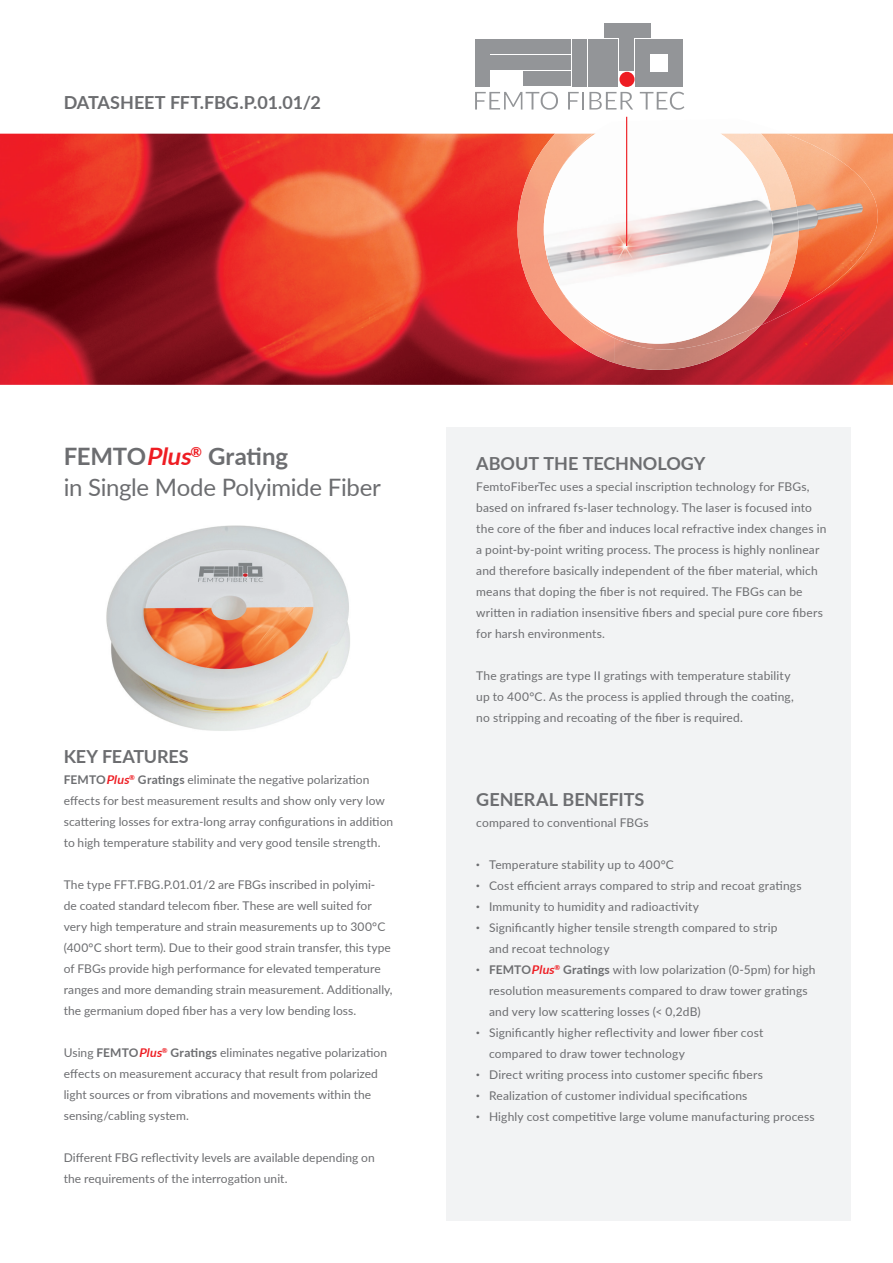
<style>
.page{position:relative;width:893px;height:1263px;background:#fff}
.page>*{position:absolute;margin:0;border:0;box-sizing:border-box;transform-origin:0 0}
.t1{font:24px/31.5px "Lato";letter-spacing:-.015em;color:#6c6d70}
.t2{font:700 18px "Lato";letter-spacing:-.005em;color:#6c6d70}
.t3{font:12px/21px "Lato";letter-spacing:.01em;color:#6c6d70}
.s1{font-weight:700}
.s2{font-weight:700;font-style:italic;color:#ee1d23}
.s3{font-weight:900}
</style>
<div class="page">
<img style="left:106px;top:525px;width:244px;height:206px">
<div style="left:446px;top:428px;width:405px;height:793px;background:#f2f3f4"></div>
<img style="left:0;top:134px;width:893px;height:251px">
<img style="left:526px;top:134px;width:18px;height:47px">
<img style="left:518px;top:181px;width:46px;height:155px">
<img style="left:566px;top:350px;width:48px;height:13px">
<img style="left:614px;top:325px;width:146px;height:45px">
<img style="left:772px;top:133px;width:14px;height:1px">
<img style="left:760px;top:134px;width:118px;height:191px">
<img style="left:564px;top:302px;width:187px;height:48px">
<img style="left:772px;top:134px;width:26px;height:162px">
<img style="left:544px;top:133px;width:228px;height:169px">
<img style="left:570px;top:298px;width:179px;height:46px">
<hr style="left:626px;top:117px;width:1px;height:129px;background:#ee1d23">
<div style="left:588px;top:39px;width:14px;height:47px;background:#939598"></div>
<div style="left:572px;top:39px;width:15px;height:47px;background:#939598"></div>
<div style="left:604px;top:39px;width:14px;height:47px;background:#939598"></div>
<div style="left:524px;top:55px;width:47px;height:15px;background:#939598"></div>
<div style="left:524px;top:39px;width:47px;height:15px;background:#939598"></div>
<div style="left:524px;top:71px;width:47px;height:15px;background:#939598"></div>
<div style="left:475px;top:55px;width:47px;height:15px;background:#939598"></div>
<div style="left:475px;top:39px;width:47px;height:15px;background:#939598"></div>
<div style="left:475px;top:39px;width:15px;height:47px;background:#939598"></div>
<div style="left:620px;top:23px;width:14px;height:47px;background:#939598"></div>
<div style="left:604px;top:23px;width:46px;height:14px;background:#939598"></div>
<div style="left:636px;top:39px;width:14px;height:47px;background:#939598"></div>
<div style="left:669px;top:39px;width:14px;height:48px;background:#939598"></div>
<div style="left:636px;top:39px;width:47px;height:15px;background:#939598"></div>
<div style="left:636px;top:72px;width:47px;height:15px;background:#939598"></div>
<div style="left:619px;top:72px;width:15px;height:15px;background:#ee1d23;border-radius:50%"></div>
<svg style="left:475px;top:91px;width:273px;height:43px"></svg>
<h2 class="t2" style="left:64px;top:89px;width:259px">DATASHEET FFT.FBG.P.01.01/2</h2>
<h1 class="t1" style="left:64px;top:439px;width:318px"><span class="s1">FEMTO</span><span class="s2">Plus</span><sup>®</sup> <span class="s1">Grating<br></span>in Single Mode Polyimide Fiber</h1>
<h2 class="t2" style="left:64px;top:743px;width:126px">KEY FEATURES</h2>
<p class="t3" style="left:64px;top:769px;width:331px"><span class="s1">FEMTO</span><span class="s2">Plus</span><sup>®</sup> <span class="s1">Gratings</span> eliminate the negative polarization effects for best measurement results and show only very low scattering losses for extra-long array configurations in addition to high temperature stability and very good tensile strength.</p>
<p class="t3" style="left:64px;top:874px;width:330px">The type FFT.FBG.P.01.01/2 are FBGs inscribed in polyimi-<br>de coated standard telecom fiber. These are well suited for very high temperature and strain measurements up to 300°C (400°C short term). Due to their good strain transfer, this type of FBGs provide high performance for elevated temperature ranges and more demanding strain measurement. Additionally, the germanium doped fiber has a very low bending loss.</p>
<p class="t3" style="left:64px;top:1042px;width:325px">Using <span class="s1">FEMTO</span><span class="s2">Plus</span><sup>®</sup> <span class="s1">Gratings</span> eliminates negative polarization effects on measurement accuracy that result from polarized light sources or from vibrations and movements within the sensing/cabling system.</p>
<p class="t3" style="left:64px;top:1147px;width:312px">Different FBG reflectivity levels are available depending on the requirements of the interrogation unit.</p>
<h2 class="t2" style="left:476px;top:450px;width:231px">ABOUT THE TECHNOLOGY</h2>
<p class="t3" style="left:476px;top:475px;width:352px">FemtoFiberTec uses a special inscription technology for FBGs, based on infrared fs-laser technology. The laser is focused into the core of the fiber and induces local refractive index changes in a point-by-point writing process. The process is highly nonlinear and therefore basically independent of the fiber material, which means that doping the fiber is not required. The FBGs can be written in radiation insensitive fibers and special pure core fibers for harsh environments.</p>
<p class="t3" style="left:476px;top:664px;width:319px">The gratings are type II gratings with temperature stability up to 400°C. As the process is applied through the coating, no stripping and recoating of the fiber is required.</p>
<h2 class="t2" style="left:476px;top:786px;width:170px">GENERAL BENEFITS</h2>
<p class="t3" style="left:476px;top:811px;width:174px">compared to conventional FBGs</p>
<p class="t3" style="left:476px;top:853px;width:199px"><span class="s3">·</span> Temperature stability up to 400°C</p>
<p class="t3" style="left:476px;top:874px;width:327px"><span class="s3">·</span> Cost efficient arrays compared to strip and recoat gratings</p>
<p class="t3" style="left:476px;top:895px;width:224px"><span class="s3">·</span> Immunity to humidity and radioactivity</p>
<p class="t3" style="left:476px;top:916px;width:303px"><span class="s3">·</span> Significantly higher tensile strength compared to strip</p>
<p class="t3" style="left:489px;top:937px;width:122px">and recoat technology</p>
<p class="t3" style="left:476px;top:958px;width:341px"><span class="s3">·</span> <span class="s1">FEMTO</span><span class="s2">Plus</span><sup>®</sup> <span class="s1">Gratings</span> with low polarization (0-5pm) for high</p>
<p class="t3" style="left:489px;top:979px;width:320px">resolution measurements compared to draw tower gratings</p>
<p class="t3" style="left:489px;top:1000px;width:213px">and very low scattering losses (&lt; 0,2dB)</p>
<p class="t3" style="left:476px;top:1021px;width:289px"><span class="s3">·</span> Significantly higher reflectivity and lower fiber cost</p>
<p class="t3" style="left:489px;top:1042px;width:198px">compared to draw tower technology</p>
<p class="t3" style="left:476px;top:1063px;width:288px"><span class="s3">·</span> Direct writing process into customer specific fibers</p>
<p class="t3" style="left:476px;top:1084px;width:273px"><span class="s3">·</span> Realization of customer individual specifications</p>
<p class="t3" style="left:476px;top:1105px;width:340px"><span class="s3">·</span> Highly cost competitive large volume manufacturing process</p>
</div>
